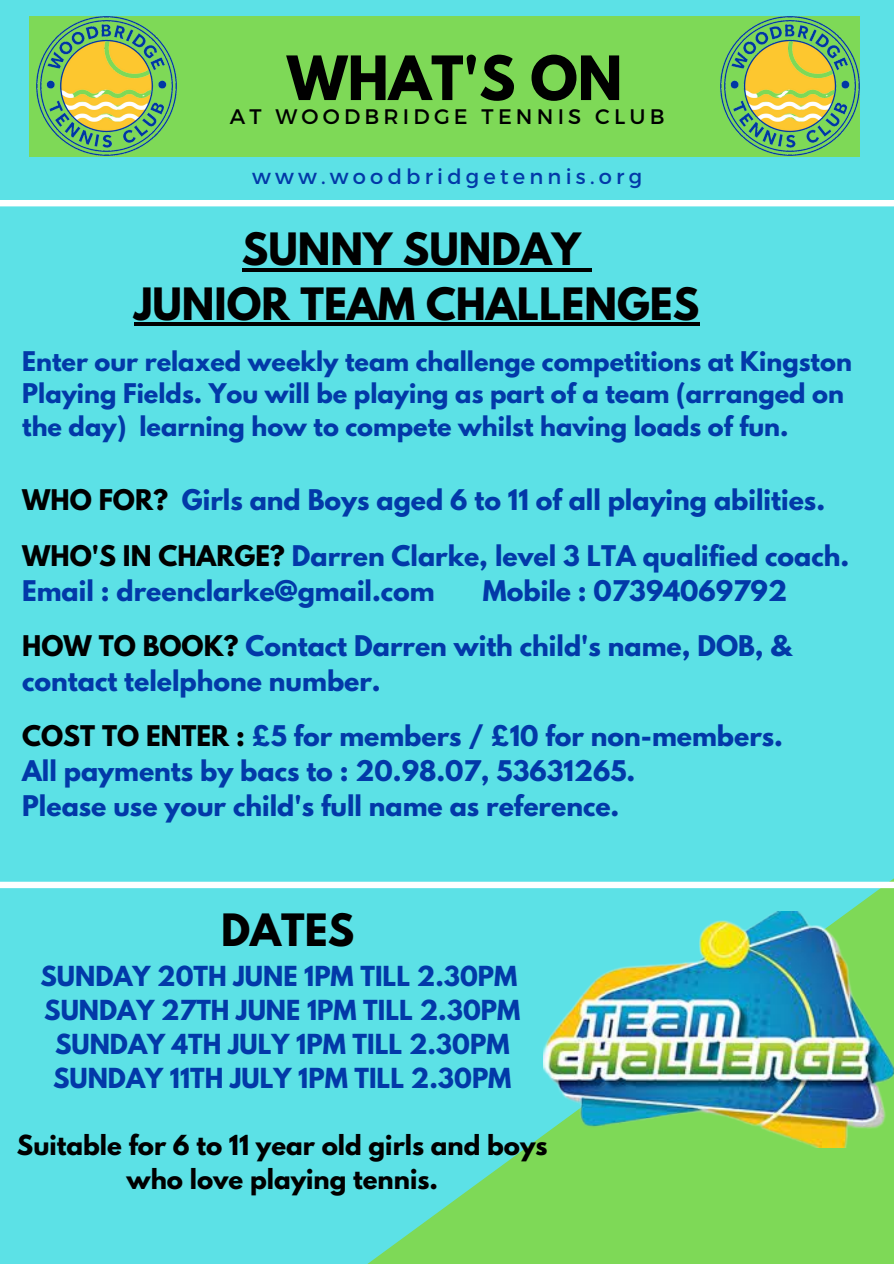
<style>
.page{position:relative;width:894px;height:1264px;background:#fff}
.page>*{position:absolute;margin:0;border:0;box-sizing:border-box;transform-origin:0 0}
.t1{font:700 54px "League Spartan";color:#000}
.t2{font:700 39.45px "League Spartan";color:#000}
.t3{font:700 25.2px/35px "League Spartan";color:#0239a8}
.t4{font:700 24.45px "League Spartan";color:#0239a8}
.t5{font:700 24.45px/33.8px "League Spartan";color:#000;text-align:center}
.t6{font:700 24px/32.7px "League Spartan";color:#0239a8}
.t7{font:21px "Montserrat";letter-spacing:.2em;color:#0239a8}
.t8{font:21px "Montserrat";letter-spacing:.2em;color:#000}
.s1{color:#000}
</style>
<div class="page">
<div style="left:0;top:0;width:893px;height:1263px;background:#5ce1e6"></div>
<svg style="left:282px;top:819px;width:611px;height:444px;background:#65debd"></svg>
<div style="left:29px;top:16px;width:830px;height:140px;background:#7ed957"></div>
<svg style="left:0;top:200px;width:893px;height:6px"></svg>
<svg style="left:0;top:881px;width:893px;height:7px"></svg>
<hr style="left:242px;top:268px;width:338px;height:3px;background:#000">
<svg style="left:580px;top:268px;width:11px;height:3px"></svg>
<hr style="left:134px;top:322px;width:565px;height:4px;background:#000">
<img style="left:720px;top:16px;width:139px;height:140px">
<img style="left:37px;top:16px;width:140px;height:140px">
<img style="left:543px;top:911px;width:350px;height:235px">
<p class="t1" style="left:287px;top:51px;width:337px">WHAT'S ON</p>
<p class="t8" style="left:230px;top:103px;width:436px">AT WOODBRIDGE TENNIS CLUB</p>
<p class="t7" style="left:252px;top:163px;width:391px">www.woodbridgetennis.org</p>
<p class="t2" style="left:242px;top:229px;width:340px">SUNNY SUNDAY</p>
<p class="t2" style="left:134px;top:284px;width:566px">JUNIOR TEAM CHALLENGES</p>
<p class="t6" style="left:22px;top:348px;width:831px">Enter our relaxed weekly team challenge competitions at Kingston<br>Playing Fields. You will be playing as part of a team (arranged on the day) learning how to compete whilst having loads of fun.</p>
<p class="t3" style="left:22px;top:486px;width:804px"><span class="s1">WHO FOR?</span> Girls and Boys aged 6 to 11 of all playing abilities.</p>
<p class="t3" style="left:22px;top:541px;width:828px"><span class="s1">WHO'S IN CHARGE?</span> Darren Clarke, level 3 LTA qualified coach.</p>
<p class="t3" style="left:22px;top:576px;width:414px">Email : dreenclarke@gmail.com</p>
<p class="t3" style="left:483px;top:576px;width:305px">Mobile : 07394069792</p>
<p class="t3" style="left:22px;top:631px;width:770px"><span class="s1">HOW TO BOOK?</span> Contact Darren with child's name, DOB, &amp; contact telelphone number.</p>
<p class="t3" style="left:22px;top:721px;width:762px"><span class="s1">COST TO ENTER :</span> £5 for members / £10 for non-members.</p>
<p class="t3" style="left:22px;top:756px;width:614px">All payments by bacs to : 20.98.07, 53631265.</p>
<p class="t3" style="left:22px;top:791px;width:598px">Please use your child's full name as reference.</p>
<p class="t2" style="left:221px;top:910px;width:134px">DATES</p>
<p class="t4" style="left:40px;top:964px;width:478px">SUNDAY 20TH JUNE 1PM TILL 2.30PM</p>
<p class="t4" style="left:44px;top:998px;width:477px">SUNDAY 27TH JUNE 1PM TILL 2.30PM</p>
<p class="t4" style="left:55px;top:1032px;width:456px">SUNDAY 4TH JULY 1PM TILL 2.30PM</p>
<p class="t4" style="left:53px;top:1065px;width:459px">SUNDAY 11TH JULY 1PM TILL 2.30PM</p>
<p class="t5" style="left:17px;top:1131px;width:532px">Suitable for 6 to 11 year old girls and boys who love playing tennis.</p>
</div>
